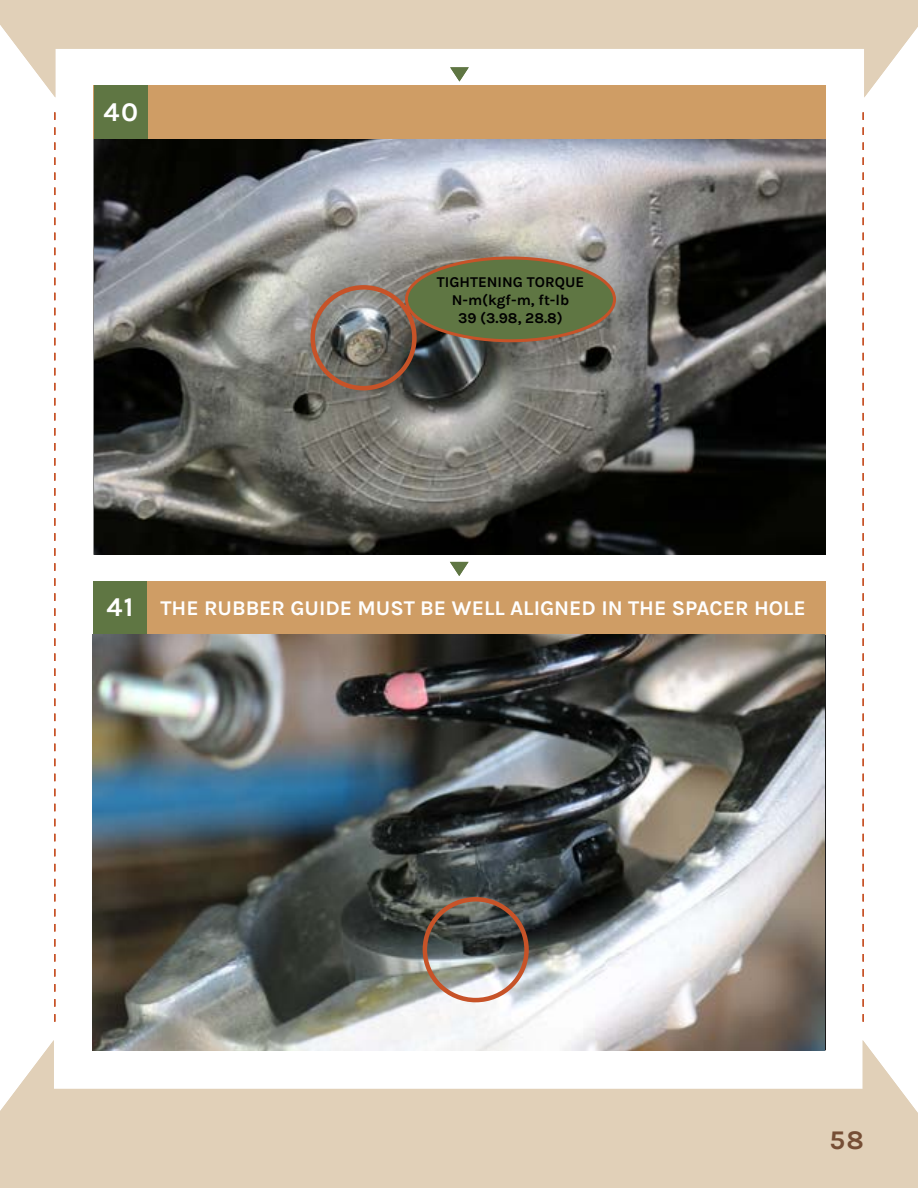
<style>
.page{position:relative;width:918px;height:1188px;background:#fff}
.page>*{position:absolute;margin:0;border:0;box-sizing:border-box;transform-origin:0 0}
.t1{font:700 30px "Karla";color:#fff}
.t2{font:700 27px "Karla";color:#fff}
.t3{font:700 27px "Karla";color:#764e35}
.t4{font:700 24px "Karla";color:#fff}
.t5{font:700 21px "Karla";color:#fff}
.t6{font:700 15px/18px "Karla";color:#000;text-align:center}
</style>
<div class="page">
<svg style="left:0;top:1040px;width:918px;height:148px;fill:#e1d0b8"></svg>
<svg style="left:54px;top:112px;width:2px;height:910px"></svg>
<svg style="left:862px;top:112px;width:2px;height:910px"></svg>
<svg style="left:0;top:0;width:918px;height:98px;fill:#e1d0b8"></svg>
<div style="left:94px;top:85px;width:732px;height:54px;background:#cf9d65"></div>
<svg style="left:450px;top:562px;width:19px;height:14px"></svg>
<svg style="left:450px;top:67px;width:19px;height:15px"></svg>
<div style="left:93px;top:581px;width:733px;height:54px;background:#cf9d65"></div>
<div style="left:94px;top:85px;width:53px;height:54px;background:#5f7643"></div>
<div style="left:93px;top:581px;width:54px;height:54px;background:#5f7643"></div>
<img style="left:94px;top:139px;width:732px;height:416px">
<img style="left:93px;top:635px;width:732px;height:415px">
<div style="left:310px;top:285px;width:107px;height:105px;border:4px solid #c75328;border-radius:50%"></div>
<div style="left:423px;top:897px;width:106px;height:105px;border:4px solid #c75328;border-radius:50%"></div>
<div style="left:406px;top:258px;width:209px;height:83px;background:#5f7643;border-radius:50%"></div>
<div style="left:405px;top:257px;width:211px;height:85px;border:3px solid #c75328;border-radius:50%"></div>
<h1 class="t1" style="left:112px;top:93px;width:20px">3</h1>
<p class="t2" style="left:104px;top:96px;width:36px">40</p>
<p class="t6" style="left:437px;top:273px;width:149px">TIGHTENING TORQUE<br>N-m(kgf-m, ft-lb<br>39 (3.98, 28.8)</p>
<h1 class="t1" style="left:111px;top:590px;width:19px">4</h1>
<p class="t2" style="left:107px;top:591px;width:29px">41</p>
<p class="t4" style="left:182px;top:593px;width:605px">UNBOLT THE BOTTOM AND HEAD OF THE SUSPENSION</p>
<p class="t5" style="left:160px;top:596px;width:647px">THE RUBBER GUIDE MUST BE WELL ALIGNED IN THE SPACER HOLE</p>
<p class="t3" style="left:830px;top:1124px;width:36px">58</p>
<p class="t3" style="left:848px;top:1124px;width:17px">5</p>
</div>
